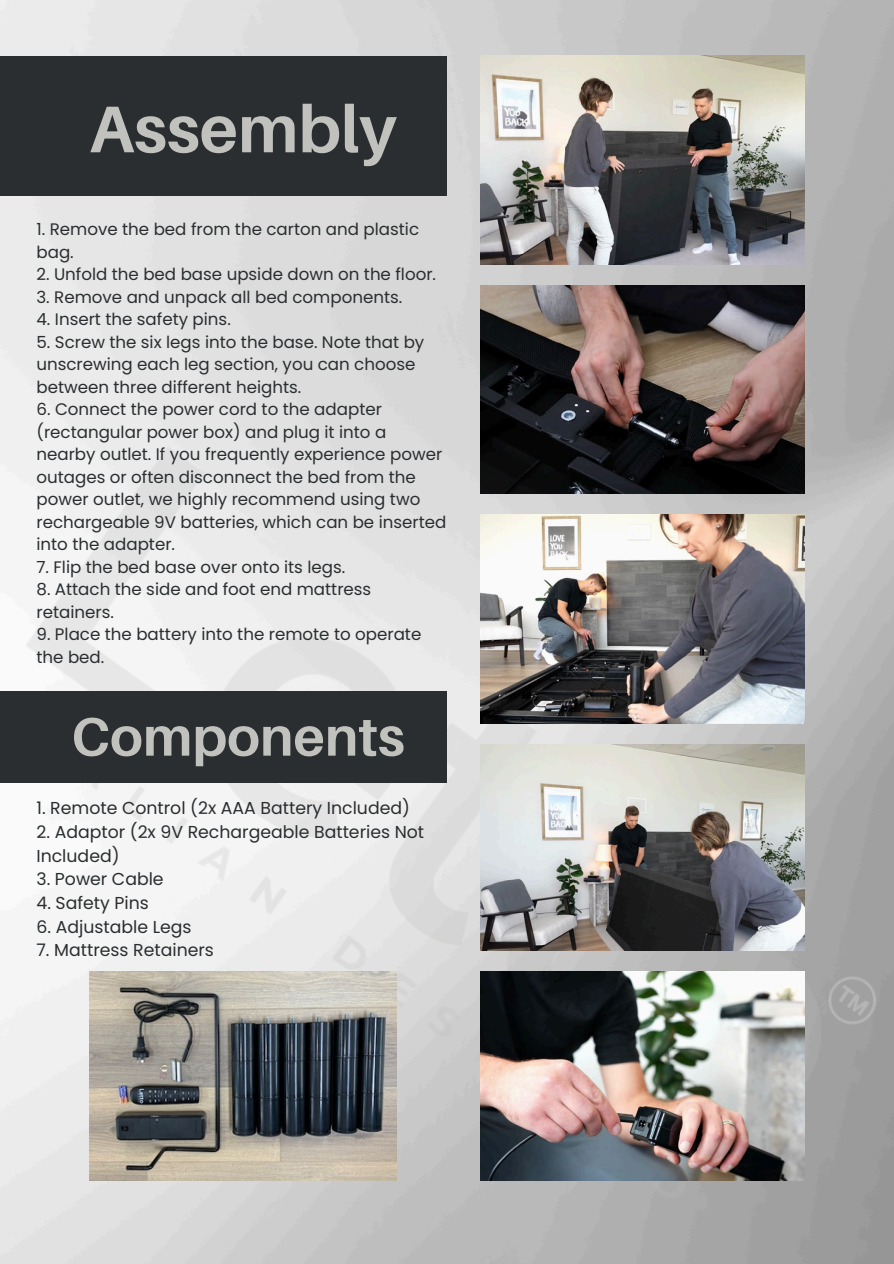
<style>
.page{position:relative;width:894px;height:1264px;background:#fff}
.page>*{position:absolute;margin:0;border:0;box-sizing:border-box;transform-origin:0 0}
.t1{font:700 66px "Aileron";color:#c1c2be}
.t2{font:700 54px "Aileron";color:#c1c2be}
.t3{font:17.25px/23.7px "Poppins";color:#2a2e30}
.t4{font:16.65px/22.5px "Poppins";color:#2a2e30}
</style>
<div class="page">
<img style="left:0;top:0;width:893px;height:301px">
<img style="left:0;top:301px;width:893px;height:962px">
<div style="left:0;top:56px;width:446px;height:139px;background:#2a2e30"></div>
<img style="left:480px;top:56px;width:324px;height:208px">
<img style="left:480px;top:285px;width:324px;height:208px">
<img style="left:480px;top:744px;width:324px;height:206px">
<img style="left:480px;top:971px;width:324px;height:208px">
<img style="left:480px;top:515px;width:324px;height:208px">
<img style="left:89px;top:971px;width:307px;height:208px">
<div style="left:0;top:690px;width:446px;height:92px;background:#2a2e30"></div>
<p class="t1" style="left:89px;top:88px;width:309px">Assembly</p>
<h1 class="t4" style="left:36px;top:218px;width:384px">1. Remove the bed from the carton and plastic bag.</h1>
<p class="t4" style="left:36px;top:263px;width:401px">2. Unfold the bed base upside down on the floor.</p>
<p class="t4" style="left:36px;top:285px;width:367px">3. Remove and unpack all bed components.</p>
<p class="t4" style="left:36px;top:308px;width:196px">4. Insert the safety pins.</p>
<p class="t4" style="left:36px;top:330px;width:389px">5. Screw the six legs into the base. Note that by unscrewing each leg section, you can choose between three different heights.</p>
<p class="t4" style="left:36px;top:398px;width:411px">6. Connect the power cord to the adapter (rectangular power box) and plug it into a nearby outlet. If you frequently experience power outages or often disconnect the bed from the power outlet, we highly recommend using two rechargeable 9V batteries, which can be inserted into the adapter.</p>
<p class="t4" style="left:36px;top:555px;width:310px">7. Flip the bed base over onto its legs.</p>
<p class="t4" style="left:36px;top:578px;width:336px">8. Attach the side and foot end mattress retainers.</p>
<p class="t4" style="left:36px;top:623px;width:386px">9. Place the battery into the remote to operate the bed.</p>
<p class="t2" style="left:71px;top:703px;width:335px">Components</p>
<p class="t3" style="left:36px;top:796px;width:375px">1. Remote Control (2x AAA Battery Included)</p>
<p class="t3" style="left:36px;top:820px;width:389px">2. Adaptor (2x 9V Rechargeable Batteries Not<br>Included)</p>
<p class="t3" style="left:36px;top:867px;width:129px">3. Power Cable</p>
<p class="t3" style="left:36px;top:891px;width:114px">4. Safety Pins</p>
<p class="t3" style="left:36px;top:914px;width:157px">6. Adjustable Legs</p>
<p class="t3" style="left:36px;top:938px;width:179px">7. Mattress Retainers</p>
</div>
